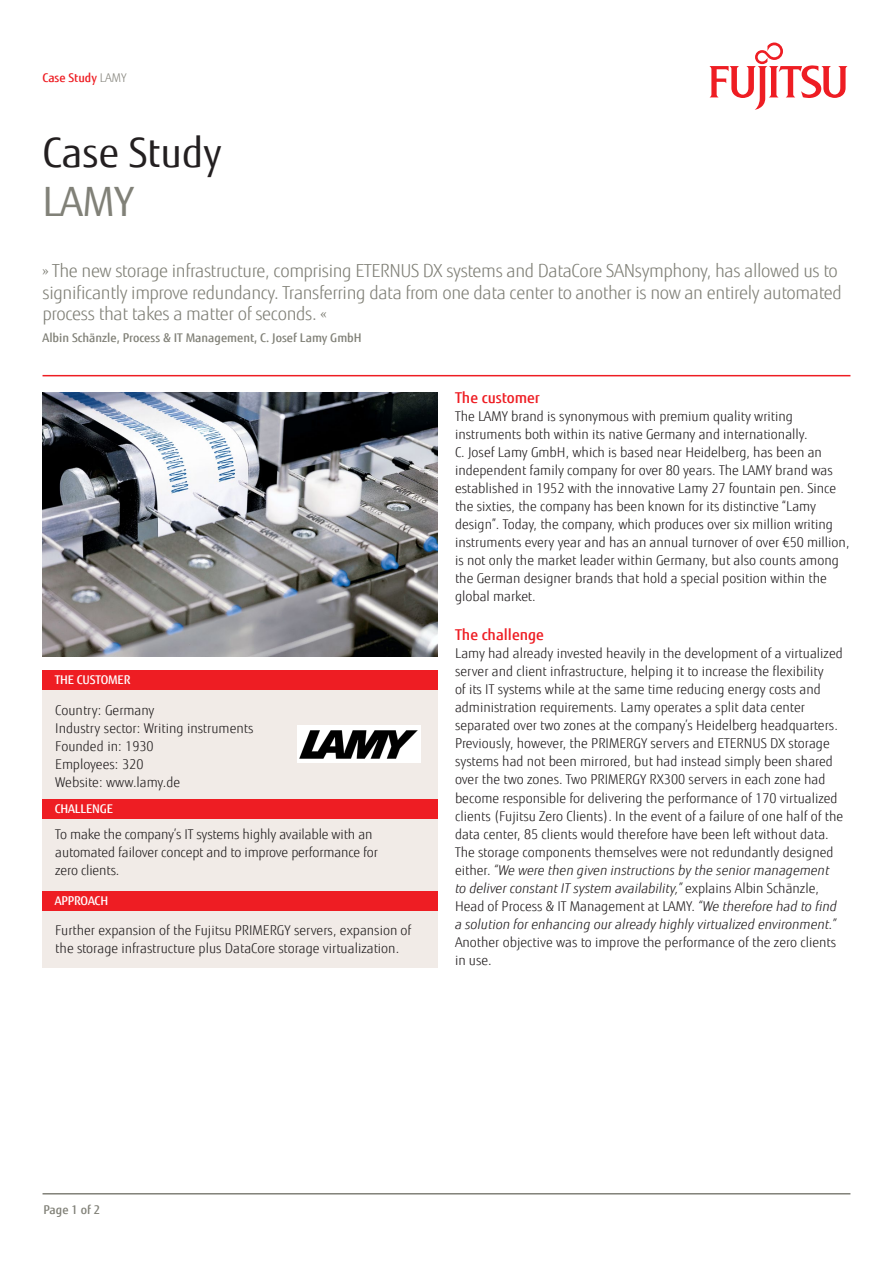
<style>
.page{position:relative;width:893px;height:1263px;background:#fff}
.page>*{position:absolute;margin:0;border:0;box-sizing:border-box;transform-origin:0 0}
.t1{font:40.5px "Fujitsu Sans";color:#231f20}
.t2{font:40.5px "Fujitsu Sans";color:#818178}
.t3{font:300 18px/21.6px "Fujitsu Sans";letter-spacing:-.02em;color:#818178}
.t4{font:500 15px "Fujitsu Sans";color:#ee1d23}
.Copytext{font:300 13.5px/18px "Fujitsu Sans";color:#231f20}
.t5{font:500 12px "Fujitsu Sans";color:#818178}
.t6{font:500 12px "Fujitsu Sans";letter-spacing:-.01em;color:#fff}
.t7{font:500 12px "Fujitsu Sans";color:#ee1d23}
.s1{font-weight:300;color:#87867e}
.s2{font-style:italic}
</style>
<div class="page">
<svg style="left:709px;top:43px;width:139px;height:67px"></svg>
<hr style="left:43px;top:375px;width:807px;height:1px;background:#ee1d23">
<hr style="left:43px;top:1193px;width:807px;height:1px;background:#818178">
<div style="left:43px;top:683px;width:395px;height:284px;background:#f1ebe7"></div>
<div style="left:43px;top:670px;width:395px;height:20px;background:#ee1d23"></div>
<div style="left:43px;top:799px;width:395px;height:20px;background:#ee1d23"></div>
<div style="left:43px;top:891px;width:395px;height:20px;background:#ee1d23"></div>
<img style="left:43px;top:393px;width:395px;height:263px">
<div style="left:297px;top:726px;width:123px;height:37px;background:#fff"></div>
<img style="left:299px;top:730px;width:119px;height:28px">
<p class="t7" style="left:43px;top:70px;width:86px">Case Study <span class="s1">LAMY</span></p>
<p class="t1" style="left:43px;top:129px;width:181px">Case Study</p>
<p class="t2" style="left:43px;top:177px;width:93px">LAMY</p>
<p class="t3" style="left:43px;top:260px;width:801px">» The new storage infrastructure, comprising ETERNUS DX systems and DataCore SANsymphony, has allowed us to significantly improve redundancy. Transferring data from one data center to another is now an entirely automated process that takes a matter of seconds. «</p>
<p class="t5" style="left:43px;top:330px;width:321px">Albin Schänzle, Process &amp; IT Management, C. Josef Lamy GmbH</p>
<p class="t6" style="left:55px;top:673px;width:77px">THE CUSTOMER</p>
<p class="Copytext" style="left:55px;top:701px;width:101px">Country: Germany</p>
<p class="Copytext" style="left:55px;top:719px;width:200px">Industry sector: Writing instruments</p>
<p class="Copytext" style="left:55px;top:737px;width:100px">Founded in: 1930</p>
<p class="Copytext" style="left:55px;top:755px;width:90px">Employees: 320</p>
<p class="Copytext" style="left:55px;top:773px;width:127px">Website: www.lamy.de</p>
<p class="Copytext" style="left:55px;top:826px;width:324px">To make the company’s IT systems highly available with an automated failover concept and to improve performance for zero clients.</p>
<p class="t6" style="left:55px;top:801px;width:60px">CHALLENGE</p>
<p class="t6" style="left:55px;top:894px;width:55px">APPROACH</p>
<p class="Copytext" style="left:55px;top:921px;width:358px">Further expansion of the Fujitsu PRIMERGY servers, expansion of the storage infrastructure plus DataCore storage virtualization.</p>
<p class="t4" style="left:455px;top:388px;width:86px">The customer</p>
<p class="Copytext" style="left:455px;top:407px;width:396px">The LAMY brand is synonymous with premium quality writing instruments both within its native Germany and internationally.<br>C. Josef Lamy GmbH, which is based near Heidelberg, has been an independent family company for over 80 years. The LAMY brand was established in 1952 with the innovative Lamy 27 fountain pen. Since the sixties, the company has been known for its distinctive “Lamy design”. Today, the company, which produces over six million writing instruments every year and has an annual turnover of over €50 million, is not only the market leader within Germany, but also counts among the German designer brands that hold a special position within the global market.</p>
<p class="t4" style="left:455px;top:626px;width:90px">The challenge</p>
<p class="Copytext" style="left:455px;top:645px;width:390px">Lamy had already invested heavily in the development of a virtualized server and client infrastructure, helping it to increase the flexibility<br>of its IT systems while at the same time reducing energy costs and administration requirements. Lamy operates a split data center separated over two zones at the company’s Heidelberg headquarters.<br>Previously, however, the PRIMERGY servers and ETERNUS DX storage systems had not been mirrored, but had instead simply been shared over the two zones. Two PRIMERGY RX300 servers in each zone had become responsible for delivering the performance of 170 virtualized clients (Fujitsu Zero Clients). In the event of a failure of one half of the data center, 85 clients would therefore have been left without data.<br>The storage components themselves were not redundantly designed either. <span class="s2">“We were then given instructions by the senior management to deliver constant IT system availability,”</span> explains Albin Schänzle, Head of Process &amp; IT Management at LAMY. <span class="s2">“We therefore had to find a solution for enhancing our already highly virtualized environment.” </span>Another objective was to improve the performance of the zero clients in use.</p>
<p class="t5" style="left:43px;top:1202px;width:58px">Page 1 of 2</p>
</div>
